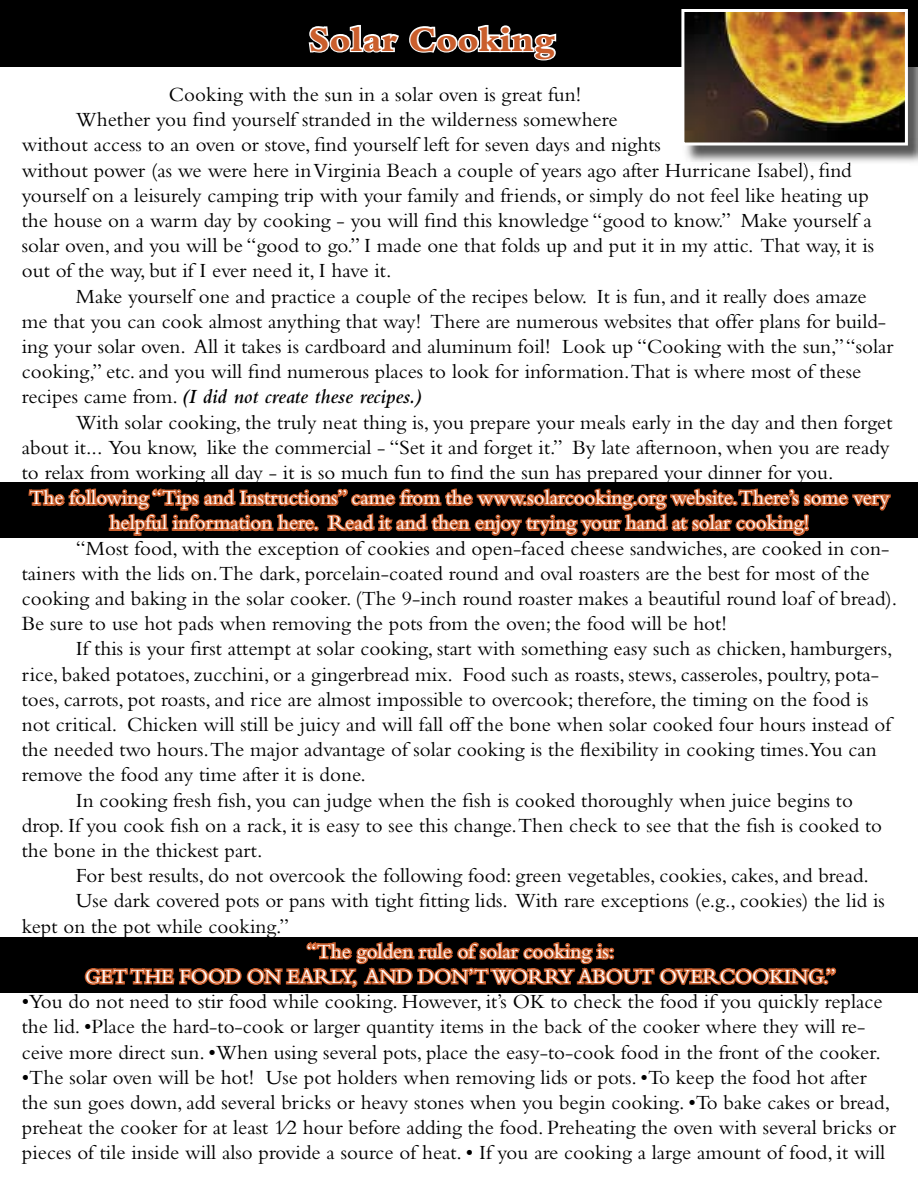
<style>
.page{position:relative;width:918px;height:1188px;background:#fff}
.page>*{position:absolute;margin:0;border:0;box-sizing:border-box;transform-origin:0 0}
.t1{font:800 36px "Bembo";color:#ca5e2c}
.t2{font:21px/25.2px "Bembo";color:#000}
.t3{font:21px/25.2px "Bembo";color:#fff;text-align:center}
.t4{font:italic 600 21px "Bembo";color:#000}
.s1{font-weight:400;font-style:normal}
</style>
<div class="page">
<div style="left:0;top:937px;width:918px;height:55px;background:#000"></div>
<div style="left:0;top:0;width:918px;height:67px;background:#000"></div>
<div style="left:0;top:482px;width:918px;height:56px;background:#000"></div>
<svg style="left:308px;top:24px;width:91px;height:29px"></svg>
<svg style="left:409px;top:24px;width:148px;height:37px"></svg>
<svg style="left:28px;top:488px;width:863px;height:48px"></svg>
<svg style="left:84px;top:941px;width:753px;height:47px"></svg>
<img style="left:686px;top:67px;width:232px;height:96px">
<img style="left:686px;top:162px;width:166px;height:4px">
<img style="left:681px;top:9px;width:227px;height:137px">
<h1 class="t1" style="left:309px;top:19px;width:248px">Solar Cooking</h1>
<p class="t2" style="left:169px;top:81px;width:414px">Cooking with the sun in a solar oven is great fun!</p>
<p class="t2" style="left:76px;top:107px;width:543px">Whether you find yourself stranded in the wilderness somewhere</p>
<p class="t2" style="left:22px;top:132px;width:640px">without access to an oven or stove, find yourself left for seven days and nights</p>
<p class="t2" style="left:22px;top:157px;width:831px">without power (as we were here in Virginia Beach a couple of years ago after Hurricane Isabel), find</p>
<p class="t2" style="left:22px;top:182px;width:849px">yourself on a leisurely camping trip with your family and friends, or simply do not feel like heating up</p>
<p class="t2" style="left:22px;top:207px;width:852px">the house on a warm day by cooking - you will find this knowledge “good to know.” Make yourself a</p>
<p class="t2" style="left:22px;top:233px;width:854px">solar oven, and you will be “good to go.” I made one that folds up and put it in my attic. That way, it is</p>
<p class="t2" style="left:22px;top:258px;width:371px">out of the way, but if I ever need it, I have it.</p>
<p class="t2" style="left:76px;top:283px;width:792px">Make yourself one and practice a couple of the recipes below. It is fun, and it really does amaze</p>
<p class="t2" style="left:22px;top:308px;width:866px">me that you can cook almost anything that way! There are numerous websites that offer plans for build-</p>
<p class="t2" style="left:22px;top:333px;width:873px">ing your solar oven. All it takes is cardboard and aluminum foil! Look up “Cooking with the sun,” “solar</p>
<p class="t2" style="left:22px;top:359px;width:841px">cooking,” etc. and you will find numerous places to look for information.That is where most of these</p>
<p class="t4" style="left:22px;top:385px;width:402px"><span class="s1">recipes came from.</span> (I did not create these recipes.)</p>
<p class="t2" style="left:76px;top:409px;width:818px">With solar cooking, the truly neat thing is, you prepare your meals early in the day and then forget</p>
<p class="t2" style="left:22px;top:434px;width:869px">about it... You know, like the commercial - “Set it and forget it.” By late afternoon, when you are ready</p>
<p class="t2" style="left:22px;top:459px;width:813px">to relax from working all day - it is so much fun to find the sun has prepared your dinner for you.</p>
<p class="t3" style="left:29px;top:485px;width:861px">The following “Tips and Instructions” came from the www.solarcooking.org website.There’s some very helpful information here. Read it and then enjoy trying your hand at solar cooking!</p>
<p class="t2" style="left:22px;top:535px;width:877px;text-indent:54px">“Most food, with the exception of cookies and open-faced cheese sandwiches, are cooked in con&shy;tainers with the lids on.The dark, porcelain-coated round and oval roasters are the best for most of the cooking and baking in the solar cooker. (The 9-inch round roaster makes a beautiful round loaf of bread).<br>Be sure to use hot pads when removing the pots from the oven; the food will be hot!</p>
<p class="t2" style="left:76px;top:636px;width:818px">If this is your first attempt at solar cooking, start with something easy such as chicken, hamburgers,</p>
<p class="t2" style="left:22px;top:661px;width:859px">rice, baked potatoes, zucchini, or a gingerbread mix. Food such as roasts, stews, casseroles, poultry, pota-</p>
<p class="t2" style="left:22px;top:686px;width:848px">toes, carrots, pot roasts, and rice are almost impossible to overcook; therefore, the timing on the food is</p>
<p class="t2" style="left:22px;top:711px;width:871px">not critical. Chicken will still be juicy and will fall off the bone when solar cooked four hours instead of</p>
<p class="t2" style="left:22px;top:737px;width:856px">the needed two hours.The major advantage of solar cooking is the flexibility in cooking times.You can</p>
<p class="t2" style="left:22px;top:762px;width:346px">remove the food any time after it is done.</p>
<p class="t2" style="left:76px;top:787px;width:779px">In cooking fresh fish, you can judge when the fish is cooked thoroughly when juice begins to</p>
<p class="t2" style="left:22px;top:812px;width:862px">drop. If you cook fish on a rack, it is easy to see this change.Then check to see that the fish is cooked to</p>
<p class="t2" style="left:22px;top:837px;width:242px">the bone in the thickest part.</p>
<p class="t2" style="left:76px;top:863px;width:795px">For best results, do not overcook the following food: green vegetables, cookies, cakes, and bread.</p>
<p class="t2" style="left:76px;top:888px;width:811px">Use dark covered pots or pans with tight fitting lids. With rare exceptions (e.g., cookies) the lid is</p>
<p class="t2" style="left:22px;top:913px;width:269px">kept on the pot while cooking.”</p>
<p class="t3" style="left:85px;top:938px;width:752px">“The golden rule of solar cooking is:<br>GET THE FOOD ON EARLY, AND DON’T WORRY ABOUT OVERCOOKING.”</p>
<p class="t2" style="left:22px;top:989px;width:862px">•You do not need to stir food while cooking. However, it’s OK to check the food if you quickly replace the lid. •Place the hard-to-cook or larger quantity items in the back of the cooker where they will re&shy;ceive more direct sun. •When using several pots, place the easy-to-cook food in the front of the cooker.</p>
<p class="t2" style="left:22px;top:1064px;width:876px">•The solar oven will be hot! Use pot holders when removing lids or pots. •To keep the food hot after the sun goes down, add several bricks or heavy stones when you begin cooking. •To bake cakes or bread, preheat the cooker for at least 1⁄2 hour before adding the food. Preheating the oven with several bricks or pieces of tile inside will also provide a source of heat. • If you are cooking a large amount of food, it will</p>
</div>
